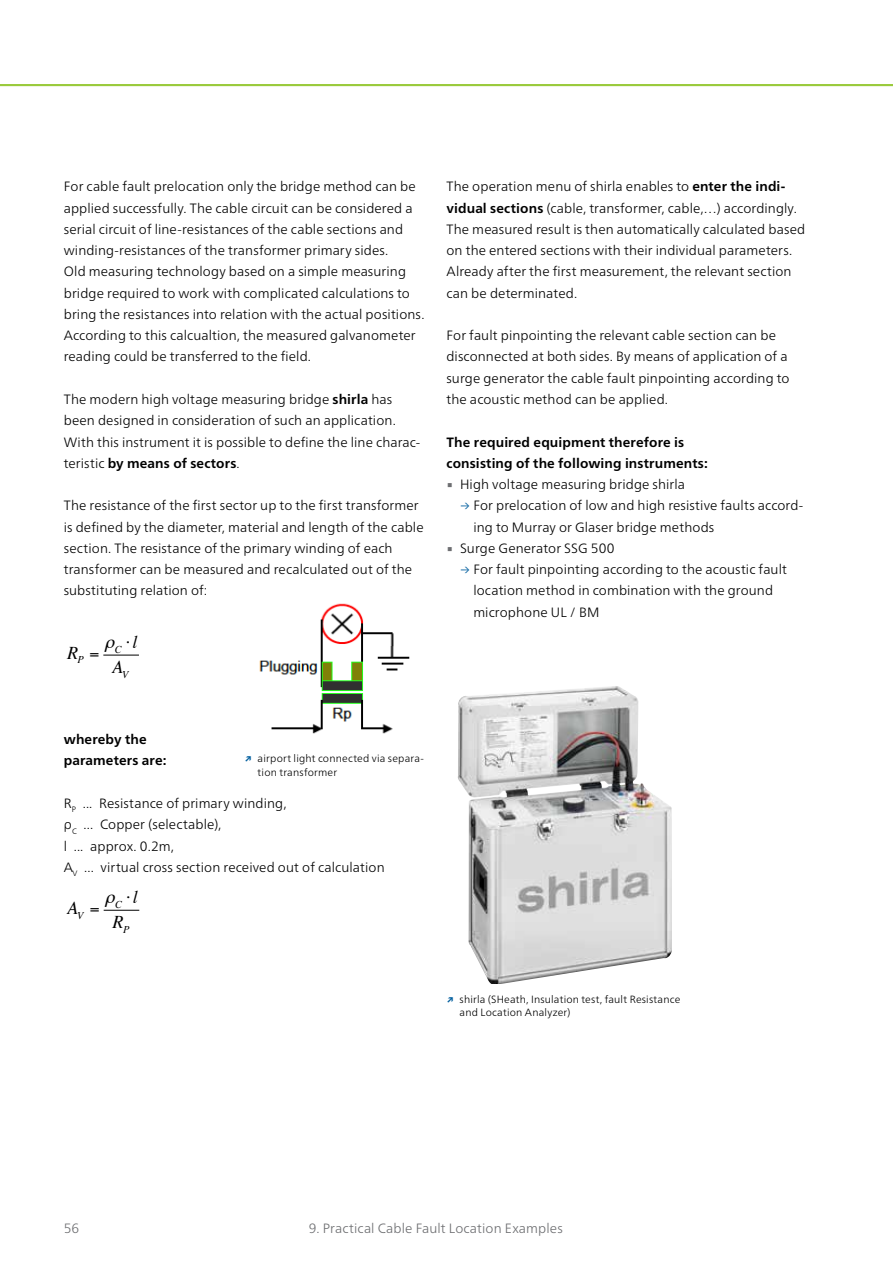
<style>
.page{position:relative;width:893px;height:1263px;background:#fff}
.page>*{position:absolute;margin:0;border:0;box-sizing:border-box;transform-origin:0 0}
.t1{font:italic 18px "Times";color:#000}
.t2{font:300 13.5px/21.3px "Frutiger Neue LTW1 G";letter-spacing:.01em;color:#000}
.t3{font:700 13.5px/21.3px "Frutiger Neue LTW1 G";letter-spacing:.01em;color:#000}
.t4{font:300 13.5px "Frutiger Neue LTW1 G";letter-spacing:.01em;color:#6d6e71}
.t5{font:300 10.5px/13.5px "Frutiger Neue LTW1 G";letter-spacing:.015em;color:#000}
.t6{font:italic 10.35px "Times";color:#000}
.s1{font-weight:700}
.s2{font-weight:700;color:#005e9e}
.s3{font-family:"Lucida Sans Unicode";font-weight:400;color:#6d6e71}
.s4{color:#005e9e}
</style>
<div class="page">
<hr style="left:0;top:84px;width:893px;height:2px;background:#9aca3d">
<hr style="left:103px;top:655px;width:36px;height:1px;background:#000">
<hr style="left:104px;top:910px;width:35px;height:1px;background:#000">
<img style="left:259px;top:603px;width:151px;height:131px">
<img style="left:458px;top:686px;width:214px;height:298px">
<p class="t2" style="left:64px;top:175px;width:362px">For cable fault prelocation only the bridge method can be applied successfully. The cable circuit can be considered a serial circuit of line-resistances of the cable sections and winding-resistances of the transformer primary sides.<br>Old measuring technology based on a simple measuring bridge required to work with complicated calculations to bring the resistances into relation with the actual positions.<br>According to this calcualtion, the measured galvanometer reading could be transferred to the field.</p>
<p class="t2" style="left:64px;top:388px;width:358px">The modern high voltage measuring bridge <span class="s1">shirla</span> has been designed in consideration of such an application.<br>With this instrument it is possible to define the line charac&shy;teristic <span class="s1">by means of sectors</span>.</p>
<p class="t2" style="left:64px;top:494px;width:361px">The resistance of the first sector up to the first transformer is defined by the diameter, material and length of the cable section. The resistance of the primary winding of each transformer can be measured and recalculated out of the substituting relation of:</p>
<h1 class="t1" style="left:67px;top:637px;width:18px">R<sub>P</sub></h1>
<p class="t6" style="left:115px;top:640px;width:24px">C <sup>l</sup></p>
<h1 class="t1" style="left:112px;top:652px;width:18px">A<sub>V</sub></h1>
<p class="t3" style="left:64px;top:728px;width:104px">whereby the parameters are:</p>
<p class="t2" style="left:64px;top:792px;width:322px">R<sub>P</sub> ... Resistance of primary winding,<br>ρ<sub>C</sub> ... Copper (selectable),<br>l ... approx. 0.2m,<br>A<sub>V</sub> ... virtual cross section received out of calculation</p>
<h1 class="t1" style="left:67px;top:892px;width:18px">A<sub>V</sub></h1>
<p class="t5" style="left:258px;top:751px;width:168px;text-indent:-13px"><span class="s2">↗</span> airport light connected via separa&shy;tion transformer</p>
<p class="t6" style="left:115px;top:895px;width:24px">C <sup>l</sup></p>
<h1 class="t1" style="left:112px;top:907px;width:18px">R<sub>P</sub></h1>
<p class="t2" style="left:446px;top:175px;width:360px">The operation menu of shirla enables to <span class="s1">enter the indi&shy;vidual sections</span> (cable, transformer, cable,…) accordingly.<br>The measured result is then automatically calculated based on the entered sections with their individual parameters.<br>Already after the first measurement, the relevant section can be determinated.</p>
<p class="t2" style="left:446px;top:324px;width:345px">For fault pinpointing the relevant cable section can be disconnected at both sides. By means of application of a surge generator the cable fault pinpointing according to the acoustic method can be applied.</p>
<p class="t3" style="left:446px;top:430px;width:263px">The required equipment therefore is consisting of the following instruments:</p>
<p class="t2" style="left:446px;top:473px;width:240px"><span class="s3">▪</span> High voltage measuring bridge shirla</p>
<p class="t2" style="left:473px;top:494px;width:331px;text-indent:-13px"><span class="s4">→</span> For prelocation of low and high resistive faults accord&shy;ing to Murray or Glaser bridge methods</p>
<p class="t2" style="left:446px;top:536px;width:170px"><span class="s3">▪</span> Surge Generator SSG 500</p>
<p class="t2" style="left:473px;top:558px;width:315px;text-indent:-13px"><span class="s4">→</span> For fault pinpointing according to the acoustic fault location method in combination with the ground microphone UL / BM</p>
<p class="t5" style="left:460px;top:991px;width:222px;text-indent:-13px"><span class="s2">↗</span> shirla (SHeath, Insulation test, fault Resistance and Location Analyzer)</p>
<p class="t4" style="left:64px;top:1218px;width:17px">56</p>
<p class="t4" style="left:309px;top:1218px;width:255px">9. Practical Cable Fault Location Examples</p>
</div>
